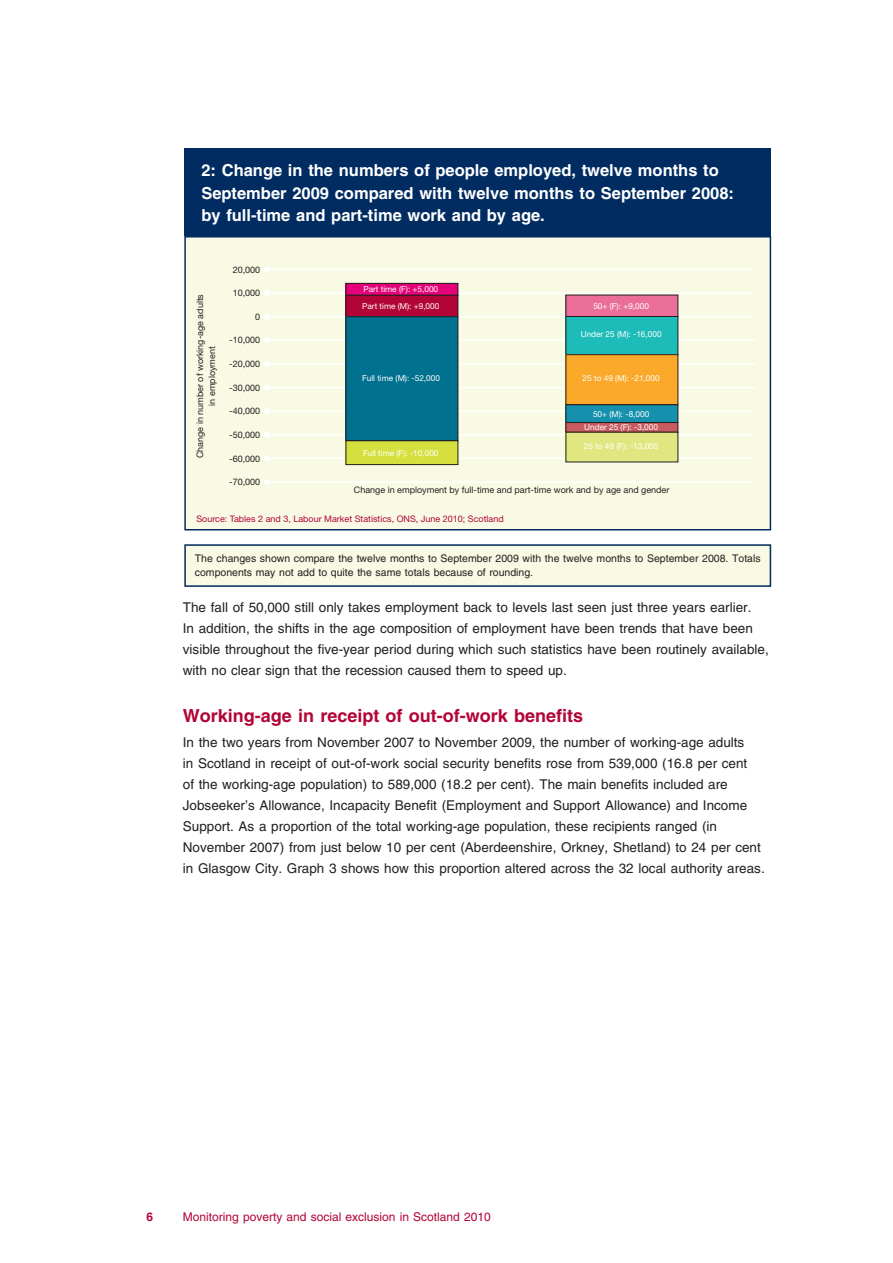
<style>
.page{position:relative;width:893px;height:1263px;background:#fff}
.page>*{position:absolute;margin:0;border:0;box-sizing:border-box;transform-origin:0 0}
.t1{font:700 18px "Helvetica";color:#b30437}
.t2{font:700 16.5px/22.5px "Helvetica";color:#fff}
.t3{font:13.5px/21px "Helvetica";color:#231f20}
.t4{font:12px "Helvetica";color:#b30437}
.t5{font:700 12px "Helvetica";color:#b30437}
.t6{font:10.5px/13.5px "Helvetica";color:#231f20}
.t7{font:9px/12px "Helvetica Neue";color:#231f20;text-align:center}
.t8{font:9px "Helvetica Neue";color:#b30437}
.t9{font:8.25px/13.2px "Helvetica Neue";color:#fff;text-align:center}
</style>
<div class="page">
<div style="left:187px;top:547px;width:581px;height:37px;background:#f8fae4"></div>
<div style="left:184px;top:544px;width:587px;height:43px;border:2px solid #002c62"></div>
<div style="left:186px;top:237px;width:584px;height:292px;background:#f8fae4"></div>
<hr style="left:267px;top:481px;width:489px;height:2px;background:#fff">
<div style="left:263px;top:479px;width:7px;height:6px;background:#fff;border-radius:50%"></div>
<div style="left:263px;top:266px;width:7px;height:7px;background:#fff;border-radius:50%"></div>
<hr style="left:267px;top:316px;width:489px;height:1px;background:#fff">
<hr style="left:267px;top:292px;width:489px;height:2px;background:#fff">
<hr style="left:267px;top:387px;width:489px;height:1px;background:#fff">
<hr style="left:267px;top:434px;width:489px;height:1px;background:#fff">
<div style="left:263px;top:432px;width:7px;height:6px;background:#fff;border-radius:50%"></div>
<div style="left:263px;top:408px;width:7px;height:6px;background:#fff;border-radius:50%"></div>
<div style="left:263px;top:384px;width:7px;height:7px;background:#fff;border-radius:50%"></div>
<div style="left:263px;top:313px;width:7px;height:7px;background:#fff;border-radius:50%"></div>
<hr style="left:267px;top:339px;width:489px;height:2px;background:#fff">
<div style="left:263px;top:337px;width:7px;height:6px;background:#fff;border-radius:50%"></div>
<hr style="left:267px;top:363px;width:489px;height:2px;background:#fff">
<div style="left:263px;top:361px;width:7px;height:6px;background:#fff;border-radius:50%"></div>
<div style="left:263px;top:290px;width:7px;height:6px;background:#fff;border-radius:50%"></div>
<div style="left:263px;top:455px;width:7px;height:7px;background:#fff;border-radius:50%"></div>
<hr style="left:267px;top:458px;width:489px;height:1px;background:#fff">
<hr style="left:267px;top:410px;width:489px;height:2px;background:#fff">
<hr style="left:267px;top:269px;width:489px;height:1px;background:#fff">
<div style="left:566px;top:295px;width:112px;height:21px;background:#eb6e99"></div>
<div style="left:566px;top:316px;width:112px;height:39px;background:#1dbcb8"></div>
<div style="left:566px;top:316px;width:112px;height:39px;border:1px solid #231f20"></div>
<div style="left:346px;top:283px;width:112px;height:12px;background:#e40278"></div>
<div style="left:346px;top:283px;width:112px;height:13px;border:1px solid #231f20"></div>
<div style="left:566px;top:355px;width:112px;height:50px;background:#faa92a"></div>
<div style="left:566px;top:354px;width:112px;height:51px;border:1px solid #231f20"></div>
<div style="left:346px;top:295px;width:112px;height:22px;background:#b30437"></div>
<div style="left:346px;top:295px;width:112px;height:22px;border:1px solid #231f20"></div>
<div style="left:566px;top:405px;width:112px;height:17px;background:#1591ad"></div>
<div style="left:566px;top:404px;width:112px;height:19px;border:1px solid #231f20"></div>
<div style="left:346px;top:317px;width:112px;height:124px;background:#00718e"></div>
<div style="left:346px;top:316px;width:112px;height:125px;border:1px solid #231f20"></div>
<div style="left:566px;top:422px;width:112px;height:10px;background:#c75b5f"></div>
<div style="left:566px;top:422px;width:112px;height:11px;border:1px solid #231f20"></div>
<div style="left:346px;top:441px;width:112px;height:24px;background:#d5df3e"></div>
<div style="left:346px;top:440px;width:112px;height:25px;border:1px solid #231f20"></div>
<div style="left:566px;top:432px;width:112px;height:30px;background:#e1e780"></div>
<div style="left:566px;top:432px;width:112px;height:30px;border:1px solid #231f20"></div>
<div style="left:184px;top:236px;width:587px;height:294px;border:2px solid #002c62"></div>
<div style="left:184px;top:149px;width:587px;height:87px;background:#002c62"></div>
<p class="t2" style="left:201px;top:161px;width:534px">2: Change in the numbers of people employed, twelve months to<br>September 2009 compared with twelve months to September 2008: by full-time and part-time work and by age.</p>
<p class="t7" style="left:194px;top:458px;width:166px;rotate:-90deg">Change in number of working-age adults in employment</p>
<p class="t7" style="left:233px;top:263px;width:29px">20,000</p>
<p class="t7" style="left:233px;top:287px;width:29px">10,000</p>
<p class="t7" style="left:255px;top:311px;width:7px">0</p>
<p class="t7" style="left:229px;top:334px;width:33px">-10,000</p>
<p class="t7" style="left:229px;top:358px;width:33px">-20,000</p>
<p class="t7" style="left:229px;top:381px;width:33px">-30,000</p>
<p class="t7" style="left:229px;top:405px;width:33px">-40,000</p>
<p class="t7" style="left:229px;top:429px;width:33px">-50,000</p>
<p class="t7" style="left:229px;top:452px;width:33px">-60,000</p>
<p class="t7" style="left:229px;top:476px;width:33px">-70,000</p>
<p class="t9" style="left:363px;top:282px;width:76px">Part time (F): +5,000</p>
<p class="t9" style="left:362px;top:299px;width:79px">Part time (M): +9,000</p>
<p class="t9" style="left:362px;top:371px;width:79px">Full time (M): -52,000</p>
<p class="t9" style="left:363px;top:446px;width:77px">Full time (F): -10,000</p>
<p class="t9" style="left:593px;top:299px;width:57px">50+ (F): +9,000</p>
<p class="t9" style="left:581px;top:328px;width:82px">Under 25 (M): -16,000</p>
<p class="t9" style="left:583px;top:372px;width:79px">25 to 49 (M): -21,000</p>
<p class="t9" style="left:584px;top:407px;width:75px">50+ (M): -8,000<br>Under 25 (F): -3,000</p>
<p class="t9" style="left:584px;top:440px;width:76px">25 to 49 (F): -13,000</p>
<p class="t7" style="left:354px;top:484px;width:317px">Change in employment by full-time and part-time work and by age and gender</p>
<p class="t8" style="left:196px;top:514px;width:309px">Source: Tables 2 and 3, Labour Market Statistics, ONS, June 2010; Scotland</p>
<p class="t6" style="left:195px;top:553px;width:567px">The changes shown compare the twelve months to September 2009 with the twelve months to September 2008. Totals components may not add to quite the same totals because of rounding.</p>
<p class="t3" style="left:183px;top:598px;width:587px">The fall of 50,000 still only takes employment back to levels last seen just three years earlier.<br>In addition, the shifts in the age composition of employment have been trends that have been visible throughout the five-year period during which such statistics have been routinely available, with no clear sign that the recession caused them to speed up.</p>
<h1 class="t1" style="left:183px;top:709px;width:402px">Working-age in receipt of out-of-work benefits</h1>
<p class="t3" style="left:183px;top:733px;width:583px">In the two years from November 2007 to November 2009, the number of working-age adults<br>in Scotland in receipt of out-of-work social security benefits rose from 539,000 (16.8 per cent<br>of the working-age population) to 589,000 (18.2 per cent). The main benefits included are Jobseeker’s Allowance, Incapacity Benefit (Employment and Support Allowance) and Income Support. As a proportion of the total working-age population, these recipients ranged (in November 2007) from just below 10 per cent (Aberdeenshire, Orkney, Shetland) to 24 per cent in Glasgow City. Graph 3 shows how this proportion altered across the 32 local authority areas.</p>
<p class="t5" style="left:146px;top:1212px;width:8px">6</p>
<p class="t4" style="left:183px;top:1212px;width:309px">Monitoring poverty and social exclusion in Scotland 2010</p>
</div>
